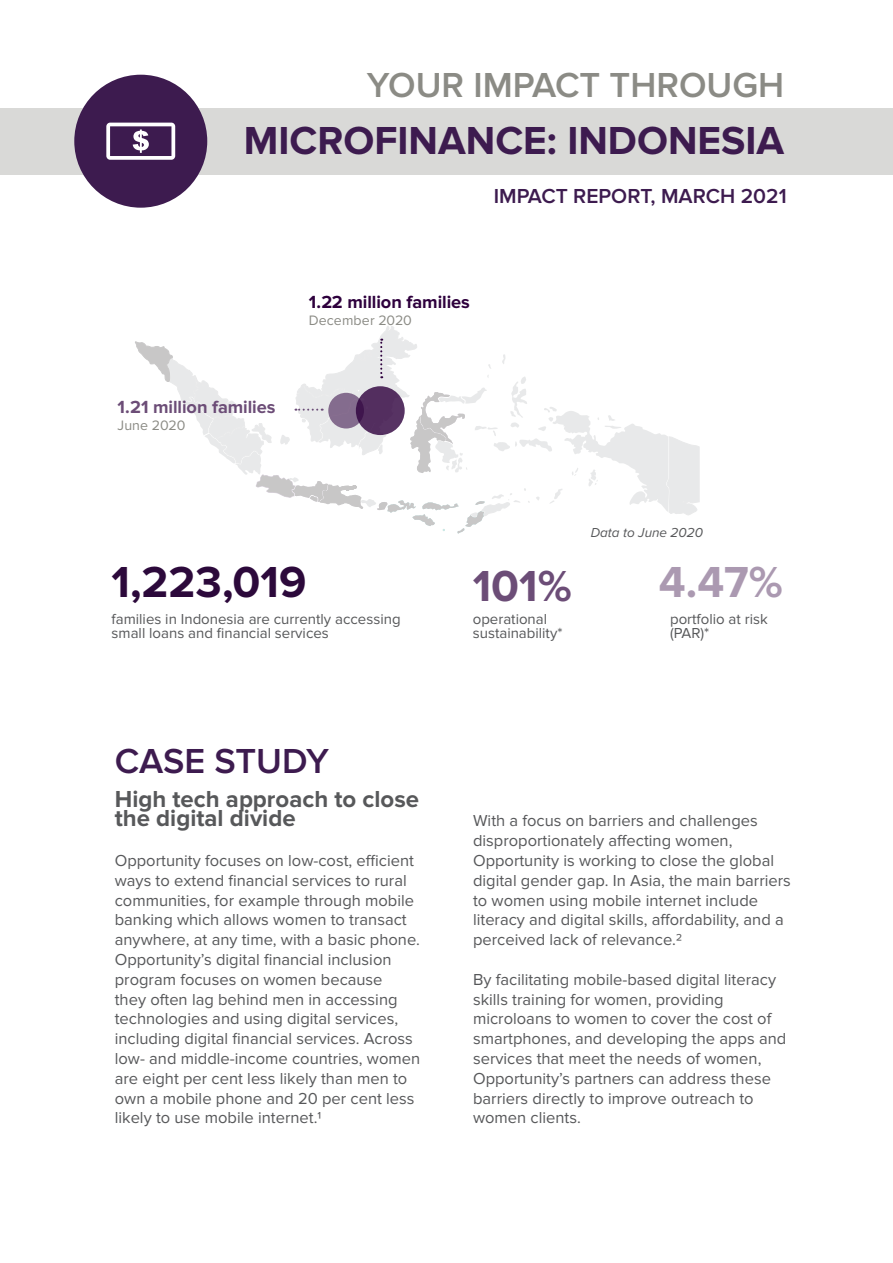
<style>
.page{position:relative;width:893px;height:1263px;background:#fff}
.page>*{position:absolute;margin:0;border:0;box-sizing:border-box;transform-origin:0 0}
.t1{font:700 45px "Proxima Nova";color:#2c093b}
.t2{font:700 45px "Proxima Nova";color:#ab99b1}
.t3{font:700 45px "Proxima Nova";color:#6c4d77}
.t4{font:700 40.5px "Proxima Nova";color:#3d1b4f}
.t5{font:600 36px "Proxima Nova";color:#8b8b85}
.sub_head{font:600 36px "Proxima Nova";letter-spacing:-.005em;color:#3d1b4f}
.Body_Text{font:700 24px/19.8px "Proxima Nova";color:#57585a}
.sub_head-2{font:600 21px "Proxima Nova";color:#3d1b4f}
.Body_Copy_Black{font:700 18.15px "Proxima Nova";letter-spacing:-.005em;color:#6c4d77}
.Body_Copy_Black-2{font:700 18.15px "Proxima Nova";letter-spacing:-.005em;color:#2e003d}
.Body_Text-2{font:16.5px/19.8px "Proxima Nova";color:#57585a}
.Body{font:15px/14.1px "Proxima Nova";color:#57585a}
.Body_Copy_Black-3{font:14.1px "Proxima Nova";letter-spacing:.01em;color:#8b8b85}
.t6{font:italic 13.5px "Proxima Nova";color:#57585a}
</style>
<div class="page">
<div style="left:0;top:108px;width:893px;height:67px;background:#d9d9d7"></div>
<div style="left:74px;top:75px;width:133px;height:133px;background:#3d1b4f;border-radius:50%"></div>
<svg style="left:106px;top:123px;width:69px;height:37px"></svg>
<svg style="left:379px;top:326px;width:321px;height:189px"></svg>
<svg style="left:135px;top:339px;width:534px;height:195px"></svg>
<svg style="left:356px;top:386px;width:49px;height:49px;background:#553061"></svg>
<p class="t5" style="left:367px;top:64px;width:419px">YOUR IMPACT THROUGH</p>
<p class="t4" style="left:244px;top:117px;width:542px">MICROFINANCE: INDONESIA</p>
<p class="sub_head-2" style="left:494px;top:184px;width:294px">IMPACT REPORT, MARCH 2021</p>
<p class="Body_Copy_Black" style="left:117px;top:396px;width:160px">1.21 million families</p>
<p class="Body_Copy_Black-3" style="left:117px;top:417px;width:69px">June 2020</p>
<p class="Body_Copy_Black-2" style="left:309px;top:291px;width:163px">1.22 million families</p>
<p class="Body_Copy_Black-3" style="left:309px;top:312px;width:105px">December 2020</p>
<p class="t6" style="left:591px;top:525px;width:114px">Data to June 2020</p>
<p class="t1" style="left:112px;top:556px;width:196px">1,223,019</p>
<p class="t3" style="left:473px;top:560px;width:100px">101%</p>
<p class="t2" style="left:659px;top:556px;width:125px">4.47%</p>
<p class="Body" style="left:112px;top:612px;width:290px">families in Indonesia are currently accessing small loans and financial services</p>
<p class="Body" style="left:670px;top:612px;width:99px">portfolio at risk (PAR)*</p>
<p class="Body" style="left:473px;top:612px;width:91px">operational sustainability*</p>
<p class="sub_head" style="left:115px;top:740px;width:216px">CASE STUDY</p>
<p class="Body_Text" style="left:115px;top:789px;width:306px">High tech approach to close the digital divide</p>
<p class="Body_Text-2" style="left:115px;top:851px;width:307px">Opportunity focuses on low-cost, efficient ways to extend financial services to rural communities, for example through mobile banking which allows women to transact anywhere, at any time, with a basic phone.<br>Opportunity’s digital financial inclusion program focuses on women because<br>they often lag behind men in accessing technologies and using digital services, including digital financial services. Across low- and middle-income countries, women are eight per cent less likely than men to own a mobile phone and 20 per cent less likely to use mobile internet.1</p>
<p class="Body_Text-2" style="left:473px;top:811px;width:319px">With a focus on barriers and challenges disproportionately affecting women, Opportunity is working to close the global digital gender gap. In Asia, the main barriers to women using mobile internet include literacy and digital skills, affordability, and a perceived lack of relevance.2</p>
<p class="Body_Text-2" style="left:473px;top:969px;width:315px">By facilitating mobile-based digital literacy skills training for women, providing microloans to women to cover the cost of smartphones, and developing the apps and services that meet the needs of women, Opportunity’s partners can address these barriers directly to improve outreach to women clients.</p>
</div>
